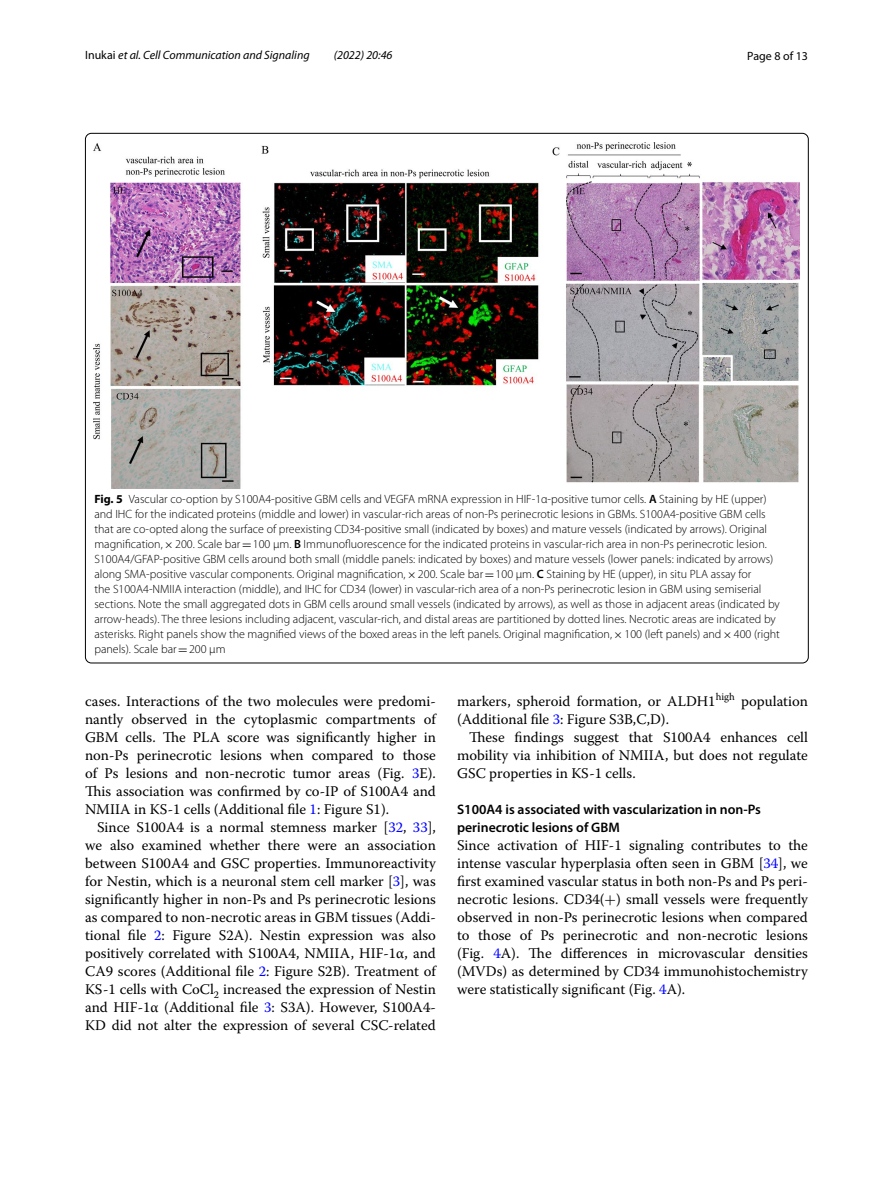
<style>
.page{position:relative;width:893px;height:1187px;background:#fff}
.page>*{position:absolute;margin:0;border:0;box-sizing:border-box;transform-origin:0 0}
.t1{font:14.7px/18px "Warnock Pro";color:#000;text-align:justify}
.t2{font:600 13.8px/18px "Myriad Pro";color:#000}
.t3{font:300 12px/15px "Myriad Pro";color:#000}
.t4{font:italic 12px "Myriad Pro";color:#000}
.t5{font:12px "Myriad Pro";color:#000}
.s1{font-style:normal}
.s2{font-weight:700}
.s3{font-weight:600}
.s4{font-family:"MTSY";font-weight:400}
.s5{color:#00f}
.s6{font-family:"MTSY"}
</style>
<div class="page">
<img style="left:94px;top:142px;width:706px;height:346px">
<p class="t4" style="left:85px;top:48px;width:226px"><span class="s1">Inukai</span> et al. Cell Communication and Signaling</p>
<p class="t4" style="left:334px;top:48px;width:60px">(2022) 20:46</p>
<p class="t5" style="left:747px;top:48px;width:62px">Page 8 of 13</p>
<p class="t3" style="left:94px;top:492px;width:687px"><span class="s2">Fig. 5</span> Vascular co-option by S100A4-positive GBM cells and VEGFA mRNA expression in HIF-1α-positive tumor cells. <span class="s3">A</span> Staining by HE (upper) and IHC for the indicated proteins (middle and lower) in vascular-rich areas of non-Ps perinecrotic lesions in GBMs. S100A4-positive GBM cells that are co-opted along the surface of preexisting CD34-positive small (indicated by boxes) and mature vessels (indicated by arrows). Original magnification,<span class="s4">×</span>200. Scale bar<span class="s4">=</span>100 μm. <span class="s3">B</span> Immunofluorescence for the indicated proteins in vascular-rich area in non-Ps perinecrotic lesion.<br>S100A4/GFAP-positive GBM cells around both small (middle panels: indicated by boxes) and mature vessels (lower panels: indicated by arrows) along SMA-positive vascular components. Original magnification,<span class="s4">×</span>200. Scale bar<span class="s4">=</span>100 μm. <span class="s3">C</span> Staining by HE (upper), in situ PLA assay for<br>the S100A4-NMIIA interaction (middle), and IHC for CD34 (lower) in vascular-rich area of a non-Ps perinecrotic lesion in GBM using semiserial sections. Note the small aggregated dots in GBM cells around small vessels (indicated by arrows), as well as those in adjacent areas (indicated by arrow-heads). The three lesions including adjacent, vascular-rich, and distal areas are partitioned by dotted lines. Necrotic areas are indicated by asterisks. Right panels show the magnified views of the boxed areas in the left panels. Original magnification,<span class="s4">×</span>100 (left panels) and<span class="s4">×</span>400 (right panels). Scale bar<span class="s4">=</span>200 μm</p>
<p class="t1" style="left:85px;top:691px;width:352px">cases. Interactions of the two molecules were predomi&shy;nantly observed in the cytoplasmic compartments of GBM cells. The PLA score was significantly higher in non-Ps perinecrotic lesions when compared to those of Ps lesions and non-necrotic tumor areas (Fig. <span class="s5">3</span>E).<br>This association was confirmed by co-IP of S100A4 and NMIIA in KS-1 cells (Additional file <span class="s5">1</span>: Figure S1).</p>
<p class="t1" style="left:85px;top:817px;width:352px;text-indent:12px">Since S100A4 is a normal stemness marker [<span class="s5">32</span>, <span class="s5">33</span>], we also examined whether there were an association between S100A4 and GSC properties. Immunoreactivity for Nestin, which is a neuronal stem cell marker [<span class="s5">3</span>], was significantly higher in non-Ps and Ps perinecrotic lesions as compared to non-necrotic areas in GBM tissues (Addi&shy;tional file <span class="s5">2</span>: Figure S2A). Nestin expression was also positively correlated with S100A4, NMIIA, HIF-1α, and CA9 scores (Additional file <span class="s5">2</span>: Figure S2B). Treatment of KS-1 cells with CoCl<sub>2</sub> increased the expression of Nestin and HIF-1α (Additional file <span class="s5">3</span>: S3A). However, S100A4- KD did not alter the expression of several CSC-related</p>
<p class="t1" style="left:457px;top:691px;width:352px">markers, spheroid formation, or ALDH1<sup>high</sup> population (Additional file <span class="s5">3</span>: Figure S3B,C,D).</p>
<p class="t1" style="left:457px;top:727px;width:352px;text-indent:12px">These findings suggest that S100A4 enhances cell mobility via inhibition of NMIIA, but does not regulate GSC properties in KS-1 cells.</p>
<p class="t2" style="left:457px;top:799px;width:305px">S100A4 is associated with vascularization in non‑Ps perinecrotic lesions of GBM</p>
<p class="t1" style="left:457px;top:835px;width:352px">Since activation of HIF-1 signaling contributes to the intense vascular hyperplasia often seen in GBM [<span class="s5">34</span>], we first examined vascular status in both non-Ps and Ps peri&shy;necrotic lesions. CD34(<span class="s6">+</span>) small vessels were frequently observed in non-Ps perinecrotic lesions when compared to those of Ps perinecrotic and non-necrotic lesions (Fig. <span class="s5">4</span>A). The differences in microvascular densities (MVDs) as determined by CD34 immunohistochemistry were statistically significant (Fig. <span class="s5">4</span>A).</p>
</div>
